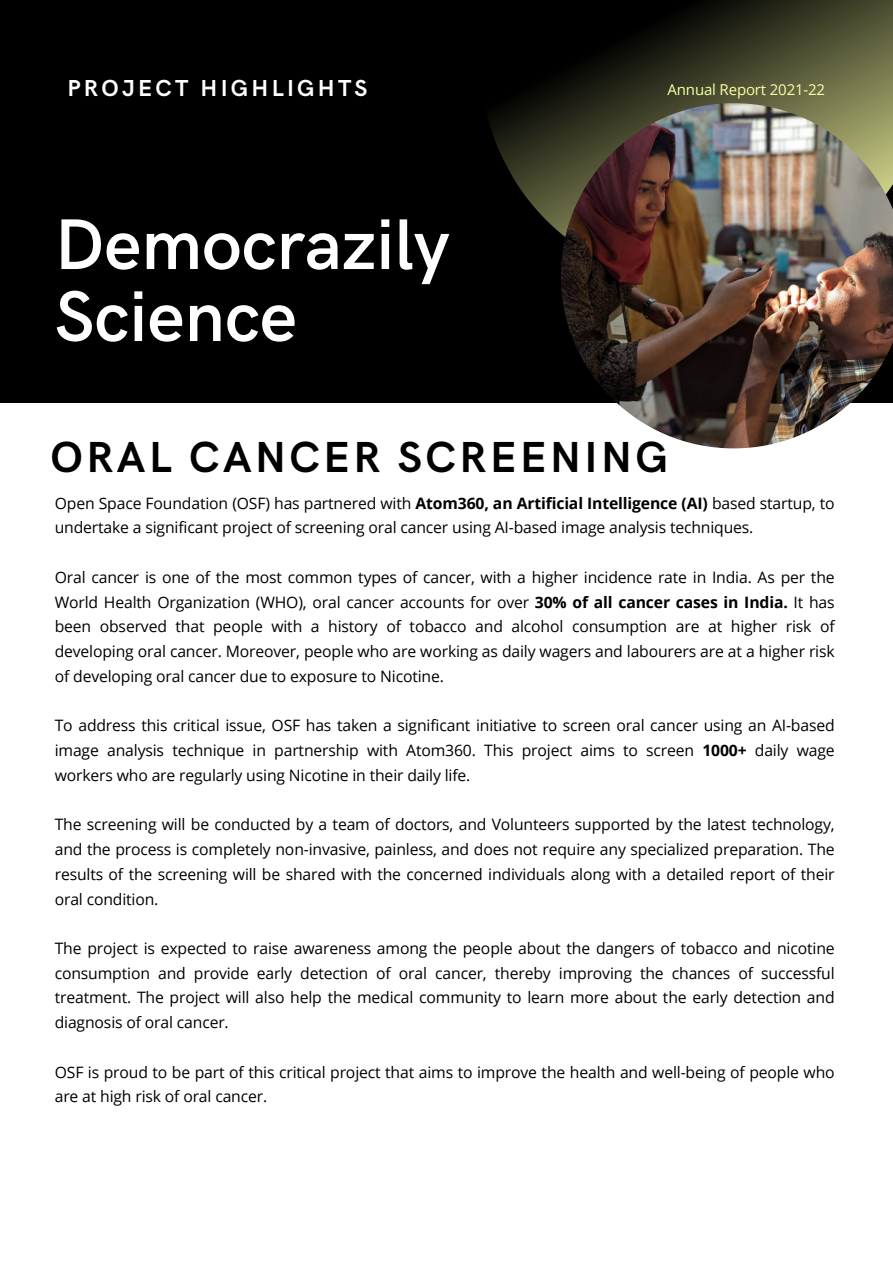
<style>
.page{position:relative;width:893px;height:1264px;background:#fff}
.page>*{position:absolute;margin:0;border:0;box-sizing:border-box;transform-origin:0 0}
.t1{font:600 72px/72px "HK Grotesk";color:#fff}
.t2{font:700 43.5px "HK Grotesk";letter-spacing:.08em;color:#000}
.t3{font:700 23.25px "HK Grotesk";letter-spacing:.14em;color:#fff}
.t4{font:15.75px/24.8px "Open Sans";letter-spacing:-.01em;color:#000;text-align:justify}
.t5{font:15px "Open Sans";letter-spacing:-.01em;color:#fbffa5}
.s1{font-weight:700}
</style>
<div class="page">
<div style="left:0;top:0;width:892px;height:402px;background:#000"></div>
<svg style="left:489px;top:0;width:403px;height:234px"></svg>
<img style="left:561px;top:103px;width:331px;height:345px">
<p class="t3" style="left:67px;top:75px;width:301px">PROJECT HIGHLIGHTS</p>
<p class="t1" style="left:55px;top:211px;width:396px">Democrazily<br>Science</p>
<p class="t5" style="left:667px;top:79px;width:159px">Annual Report 2021-22</p>
<p class="t2" style="left:50px;top:433px;width:619px">ORAL CANCER SCREENING</p>
<p class="t4" style="left:55px;top:490px;width:781px">Open Space Foundation (OSF) has partnered with <span class="s1">Atom360, an Artificial Intelligence (AI)</span> based startup, to undertake a significant project of screening oral cancer using AI-based image analysis techniques.</p>
<p class="t4" style="left:55px;top:564px;width:781px">Oral cancer is one of the most common types of cancer, with a higher incidence rate in India. As per the World Health Organization (WHO), oral cancer accounts for over <span class="s1">30% of all cancer cases in India.</span> It has been observed that people with a history of tobacco and alcohol consumption are at higher risk of developing oral cancer. Moreover, people who are working as daily wagers and labourers are at a higher risk of developing oral cancer due to exposure to Nicotine.</p>
<p class="t4" style="left:55px;top:712px;width:781px">To address this critical issue, OSF has taken a significant initiative to screen oral cancer using an AI-based image analysis technique in partnership with Atom360. This project aims to screen <span class="s1">1000+</span> daily wage workers who are regularly using Nicotine in their daily life.</p>
<p class="t4" style="left:55px;top:811px;width:781px">The screening will be conducted by a team of doctors, and Volunteers supported by the latest technology, and the process is completely non-invasive, painless, and does not require any specialized preparation. The results of the screening will be shared with the concerned individuals along with a detailed report of their oral condition.</p>
<p class="t4" style="left:55px;top:935px;width:781px">The project is expected to raise awareness among the people about the dangers of tobacco and nicotine consumption and provide early detection of oral cancer, thereby improving the chances of successful treatment. The project will also help the medical community to learn more about the early detection and diagnosis of oral cancer.</p>
<p class="t4" style="left:55px;top:1059px;width:781px">OSF is proud to be part of this critical project that aims to improve the health and well-being of people who are at high risk of oral cancer.</p>
</div>
